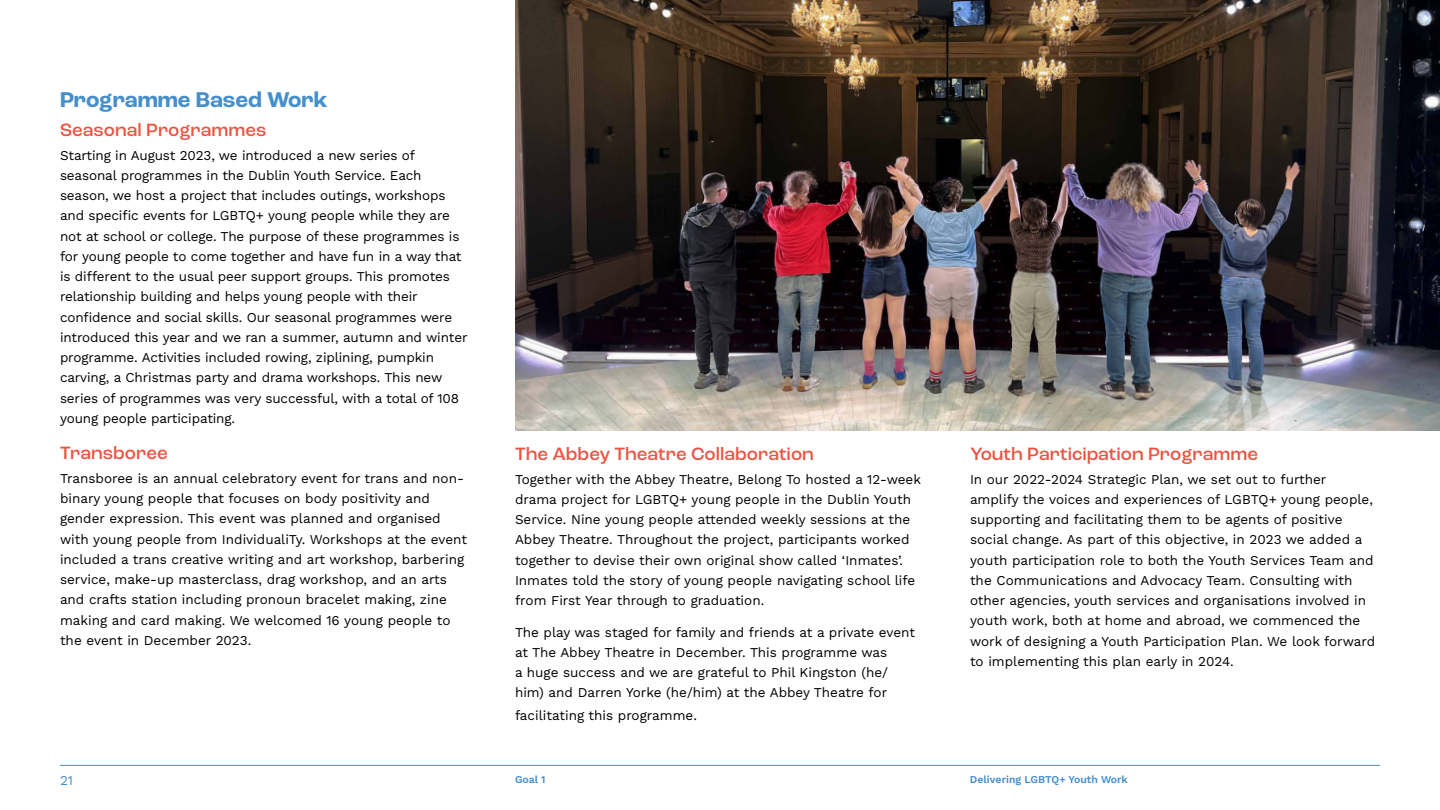
<style>
.page{position:relative;width:1440px;height:810px;background:#fff}
.page>*{position:absolute;margin:0;border:0;box-sizing:border-box;transform-origin:0 0}
.t1{font:700 22.5px "Roc Grotesk";color:#458fcc}
.t2{font:500 18.75px "Roc Grotesk";color:#ea5543}
.t3{font:13.5px/20.2px "Work Sans";color:#000}
.t4{font:13.5px "Work Sans";color:#458fcc}
.t5{font:600 10.5px "Work Sans";color:#458fcc}
</style>
<div class="page">
<img style="left:515px;top:0;width:925px;height:430px">
<hr style="left:60px;top:765px;width:1320px;height:1px;background:#458fcc">
<h1 class="t1" style="left:60px;top:86px;width:269px">Programme Based Work</h1>
<h2 class="t2" style="left:60px;top:118px;width:208px">Seasonal Programmes</h2>
<p class="t3" style="left:60px;top:144px;width:409px">Starting in August 2023, we introduced a new series of seasonal programmes in the Dublin Youth Service. Each season, we host a project that includes outings, workshops and specific events for LGBTQ+ young people while they are not at school or college. The purpose of these programmes is for young people to come together and have fun in a way that is different to the usual peer support groups. This promotes relationship building and helps young people with their confidence and social skills. Our seasonal programmes were introduced this year and we ran a summer, autumn and winter programme. Activities included rowing, ziplining, pumpkin carving, a Christmas party and drama workshops. This new series of programmes was very successful, with a total of 108 young people participating.</p>
<h2 class="t2" style="left:60px;top:441px;width:109px">Transboree</h2>
<p class="t3" style="left:60px;top:468px;width:409px">Transboree is an annual celebratory event for trans and non&shy;binary young people that focuses on body positivity and gender expression. This event was planned and organised with young people from IndividualiTy. Workshops at the event included a trans creative writing and art workshop, barbering service, make-up masterclass, drag workshop, and an arts and crafts station including pronoun bracelet making, zine making and card making. We welcomed 16 young people to the event in December 2023.</p>
<h2 class="t2" style="left:515px;top:442px;width:300px">The Abbey Theatre Collaboration</h2>
<p class="t3" style="left:515px;top:468px;width:408px">Together with the Abbey Theatre, Belong To hosted a 12-week drama project for LGBTQ+ young people in the Dublin Youth Service. Nine young people attended weekly sessions at the Abbey Theatre. Throughout the project, participants worked together to devise their own original show called ‘Inmates’.<br>Inmates told the story of young people navigating school life from First Year through to graduation.</p>
<p class="t3" style="left:515px;top:621px;width:402px">The play was staged for family and friends at a private event at The Abbey Theatre in December. This programme was<br>a huge success and we are grateful to Phil Kingston (he/ him) and Darren Yorke (he/him) at the Abbey Theatre for</p>
<p class="t3" style="left:515px;top:705px;width:183px">facilitating this programme.</p>
<h2 class="t2" style="left:970px;top:442px;width:290px">Youth Participation Programme</h2>
<p class="t3" style="left:970px;top:468px;width:407px">In our 2022-2024 Strategic Plan, we set out to further amplify the voices and experiences of LGBTQ+ young people, supporting and facilitating them to be agents of positive social change. As part of this objective, in 2023 we added a youth participation role to both the Youth Services Team and the Communications and Advocacy Team. Consulting with other agencies, youth services and organisations involved in youth work, both at home and abroad, we commenced the work of designing a Youth Participation Plan. We look forward to implementing this plan early in 2024.</p>
<p class="t4" style="left:60px;top:771px;width:15px">21</p>
<p class="t5" style="left:515px;top:771px;width:32px">Goal 1</p>
<p class="t5" style="left:970px;top:771px;width:159px">Delivering LGBTQ+ Youth Work</p>
</div>
